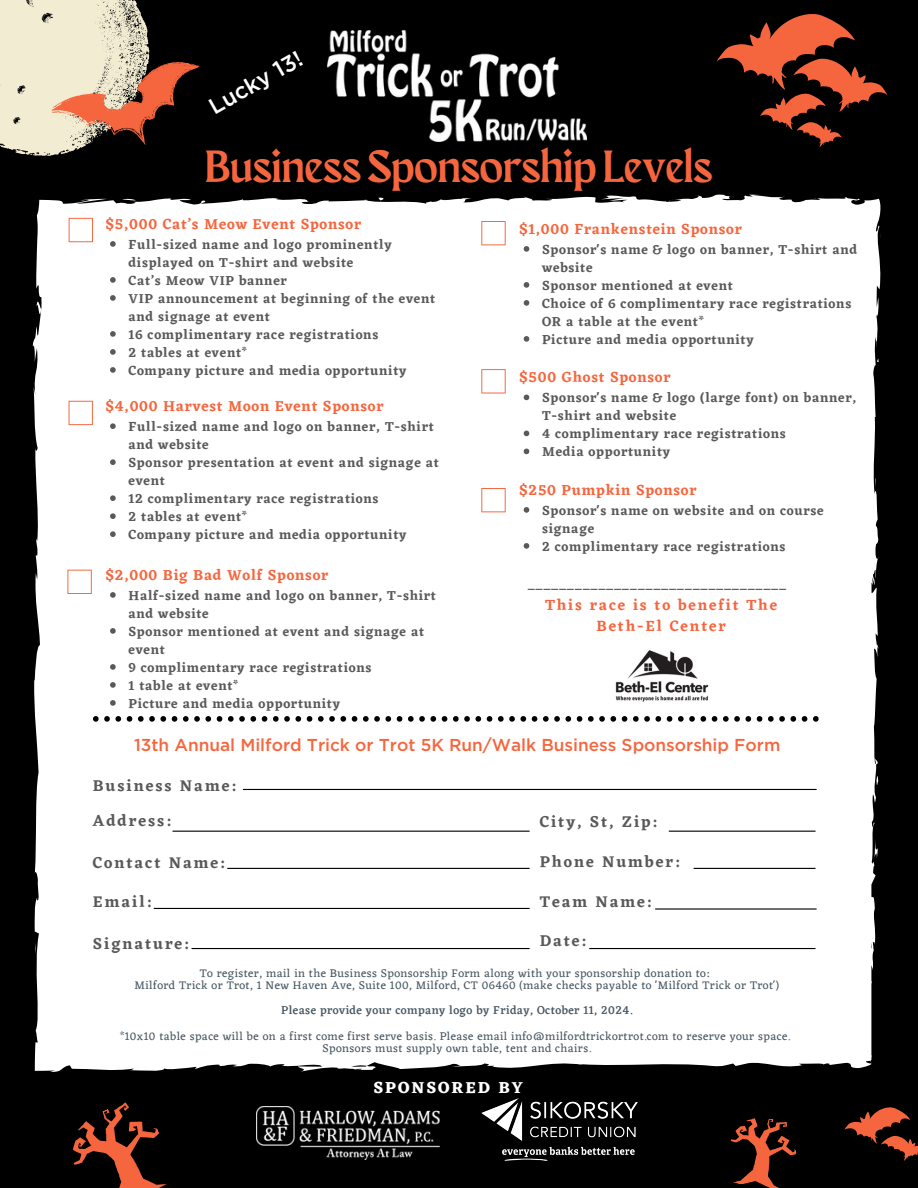
<style>
.page{position:relative;width:918px;height:1188px;background:#000}
.page>*{position:absolute;margin:0;border:0;box-sizing:border-box;transform-origin:0 0}
.t1{font:45px "Maragsa Display";color:#f6663e}
.t2{font:500 22.5px "Gotham";color:#fff}
.t3{font:500 17.25px "Gotham";color:#f6663e}
.t4{font:700 16.5px "Eczar";letter-spacing:.12em;color:#fff}
.t5{font:600 16.2px "Eczar";letter-spacing:.12em;color:#595959}
.t6{font:600 15.45px/21.3px "Eczar";letter-spacing:.12em;color:#f6663e;text-align:center}
.t7{font:600 15px "Eczar";letter-spacing:.05em;color:#f6663e}
.t8{font:600 13.5px/18px "Eczar";letter-spacing:.05em;color:#595959}
.t9{font:11.7px "Eczar";letter-spacing:.035em;color:#455560}
.t10{font:500 11.7px "Eczar";letter-spacing:.035em;color:#455560}
</style>
<div class="page">
<div style="left:33px;top:194px;width:848px;height:871px;background:#fff"></div>
<svg style="left:73px;top:1102px;width:94px;height:86px"></svg>
<svg style="left:0;top:0;width:200px;height:156px"></svg>
<img style="left:328px;top:31px;width:259px;height:110px">
<img style="left:257px;top:1106px;width:183px;height:53px">
<img style="left:481px;top:1099px;width:157px;height:62px">
<svg style="left:717px;top:14px;width:170px;height:133px"></svg>
<svg style="left:110px;top:241px;width:6px;height:6px"></svg>
<svg style="left:110px;top:277px;width:6px;height:6px"></svg>
<svg style="left:110px;top:295px;width:6px;height:6px"></svg>
<svg style="left:110px;top:331px;width:6px;height:6px"></svg>
<svg style="left:110px;top:349px;width:6px;height:6px"></svg>
<svg style="left:110px;top:367px;width:6px;height:6px"></svg>
<svg style="left:110px;top:423px;width:6px;height:6px"></svg>
<svg style="left:110px;top:459px;width:6px;height:6px"></svg>
<svg style="left:110px;top:495px;width:6px;height:6px"></svg>
<svg style="left:110px;top:513px;width:6px;height:6px"></svg>
<svg style="left:110px;top:531px;width:6px;height:6px"></svg>
<svg style="left:110px;top:592px;width:6px;height:6px"></svg>
<svg style="left:110px;top:628px;width:6px;height:6px"></svg>
<svg style="left:110px;top:664px;width:6px;height:6px"></svg>
<svg style="left:110px;top:682px;width:6px;height:6px"></svg>
<svg style="left:110px;top:700px;width:6px;height:6px"></svg>
<svg style="left:730px;top:1118px;width:66px;height:70px"></svg>
<svg style="left:93px;top:716px;width:726px;height:6px"></svg>
<hr style="left:243px;top:789px;width:573px;height:1px;background:#000">
<hr style="left:173px;top:831px;width:356px;height:1px;background:#000">
<hr style="left:228px;top:868px;width:301px;height:1px;background:#000">
<hr style="left:694px;top:868px;width:121px;height:1px;background:#000">
<hr style="left:154px;top:908px;width:375px;height:1px;background:#000">
<hr style="left:655px;top:908px;width:161px;height:2px;background:#000">
<hr style="left:192px;top:948px;width:337px;height:1px;background:#000">
<hr style="left:590px;top:948px;width:225px;height:1px;background:#000">
<svg style="left:69px;top:218px;width:24px;height:24px"></svg>
<img style="left:611px;top:645px;width:100px;height:57px">
<svg style="left:69px;top:401px;width:24px;height:24px"></svg>
<svg style="left:67px;top:570px;width:25px;height:24px"></svg>
<svg style="left:481px;top:221px;width:25px;height:24px"></svg>
<svg style="left:481px;top:369px;width:25px;height:24px"></svg>
<svg style="left:481px;top:488px;width:25px;height:24px"></svg>
<svg style="left:844px;top:1107px;width:74px;height:53px"></svg>
<svg style="left:524px;top:246px;width:5px;height:6px"></svg>
<svg style="left:524px;top:282px;width:5px;height:6px"></svg>
<svg style="left:524px;top:300px;width:5px;height:6px"></svg>
<svg style="left:524px;top:336px;width:5px;height:6px"></svg>
<svg style="left:524px;top:395px;width:5px;height:5px"></svg>
<svg style="left:524px;top:431px;width:5px;height:5px"></svg>
<svg style="left:524px;top:449px;width:5px;height:5px"></svg>
<svg style="left:524px;top:507px;width:5px;height:6px"></svg>
<svg style="left:524px;top:543px;width:5px;height:6px"></svg>
<hr style="left:669px;top:831px;width:146px;height:1px;background:#000">
<h4 class="t2" style="left:206px;top:100px;width:105px;rotate:-30deg">Lucky 13!</h4>
<p class="t1" style="left:205px;top:147px;width:509px">Business Sponsorship Levels</p>
<h2 class="t7" style="left:106px;top:215px;width:257px">$5,000 Cat’s Meow Event Sponsor</h2>
<h1 class="t8" style="left:129px;top:235px;width:265px">Full-sized name and logo prominently displayed on T-shirt and website</h1>
<p class="t8" style="left:129px;top:271px;width:160px">Cat’s Meow VIP banner</p>
<p class="t8" style="left:129px;top:289px;width:308px">VIP announcement at beginning of the event and signage at event</p>
<p class="t8" style="left:129px;top:325px;width:251px">16 complimentary race registrations</p>
<h6 class="t8" style="left:129px;top:343px;width:120px">2 tables at event*</h6>
<p class="t8" style="left:129px;top:361px;width:280px">Company picture and media opportunity</p>
<p class="t7" style="left:106px;top:397px;width:279px">$4,000 Harvest Moon Event Sponsor</p>
<p class="t8" style="left:129px;top:418px;width:307px">Full-sized name and logo on banner, T-shirt and website</p>
<p class="t8" style="left:129px;top:454px;width:312px">Sponsor presentation at event and signage at event</p>
<p class="t8" style="left:129px;top:490px;width:252px">12 complimentary race registrations</p>
<p class="t8" style="left:129px;top:508px;width:120px">2 tables at event*</p>
<h6 class="t8" style="left:129px;top:526px;width:280px">Company picture and media opportunity</h6>
<p class="t7" style="left:106px;top:566px;width:224px">$2,000 Big Bad Wolf Sponsor</p>
<p class="t8" style="left:129px;top:586px;width:309px">Half-sized name and logo on banner, T-shirt and website</p>
<p class="t8" style="left:129px;top:622px;width:297px">Sponsor mentioned at event and signage at event</p>
<p class="t8" style="left:129px;top:658px;width:245px">9 complimentary race registrations</p>
<p class="t8" style="left:129px;top:676px;width:112px">1 table at event*</p>
<h6 class="t8" style="left:129px;top:694px;width:213px">Picture and media opportunity</h6>
<p class="t7" style="left:519px;top:220px;width:224px">$1,000 Frankenstein Sponsor</p>
<p class="t8" style="left:542px;top:240px;width:317px">Sponsor's name &amp; logo on banner, T-shirt and website</p>
<h6 class="t8" style="left:542px;top:276px;width:192px">Sponsor mentioned at event</h6>
<p class="t8" style="left:542px;top:294px;width:311px">Choice of 6 complimentary race registrations<br>OR a table at the event*</p>
<h5 class="t8" style="left:542px;top:330px;width:213px">Picture and media opportunity</h5>
<h4 class="t7" style="left:519px;top:368px;width:153px">$500 Ghost Sponsor</h4>
<h4 class="t8" style="left:542px;top:389px;width:316px">Sponsor's name &amp; logo (large font) on banner,<br>T-shirt and website</h4>
<h4 class="t8" style="left:542px;top:425px;width:245px">4 complimentary race registrations</h4>
<h4 class="t8" style="left:542px;top:443px;width:130px">Media opportunity</h4>
<h4 class="t7" style="left:519px;top:481px;width:179px">$250 Pumpkin Sponsor</h4>
<h4 class="t8" style="left:542px;top:501px;width:283px">Sponsor's name on website and on course signage</h4>
<h4 class="t8" style="left:542px;top:537px;width:245px">2 complimentary race registrations</h4>
<h4 class="t8" style="left:528px;top:573px;width:260px">_________________________________</h4>
<p class="t6" style="left:545px;top:594px;width:234px">This race is to benefit The<br>Beth-El Center</p>
<p class="t3" style="left:134px;top:737px;width:648px">13th Annual Milford Trick or Trot 5K Run/Walk Business Sponsorship Form</p>
<p class="t5" style="left:93px;top:776px;width:146px">Business Name:</p>
<p class="t5" style="left:93px;top:811px;width:81px">Address:</p>
<p class="t5" style="left:540px;top:812px;width:120px">City, St, Zip:</p>
<p class="t5" style="left:93px;top:853px;width:134px">Contact Name:</p>
<p class="t5" style="left:540px;top:852px;width:142px">Phone Number:</p>
<p class="t5" style="left:93px;top:892px;width:61px">Email:</p>
<h6 class="t5" style="left:540px;top:892px;width:114px">Team Name:</h6>
<p class="t5" style="left:93px;top:934px;width:99px">Signature:</p>
<p class="t5" style="left:540px;top:931px;width:49px">Date:</p>
<p class="t9" style="left:200px;top:966px;width:512px">To register, mail in the Business Sponsorship Form along with your sponsorship donation to:</p>
<p class="t9" style="left:135px;top:978px;width:646px">Milford Trick or Trot, 1 New Haven Ave, Suite 100, Milford, CT 06460 (make checks payable to 'Milford Trick or Trot')</p>
<h6 class="t10" style="left:281px;top:1003px;width:353px">Please provide your company logo by Friday, October 11, 2024.</h6>
<p class="t9" style="left:120px;top:1029px;width:672px">*10x10 table space will be on a first come first serve basis. Please email info@milfordtrickortrot.com to reserve your space.</p>
<p class="t9" style="left:323px;top:1042px;width:270px">Sponsors must supply own table, tent and chairs.</p>
<h6 class="t4" style="left:373px;top:1077px;width:151px">SPONSORED BY</h6>
</div>
